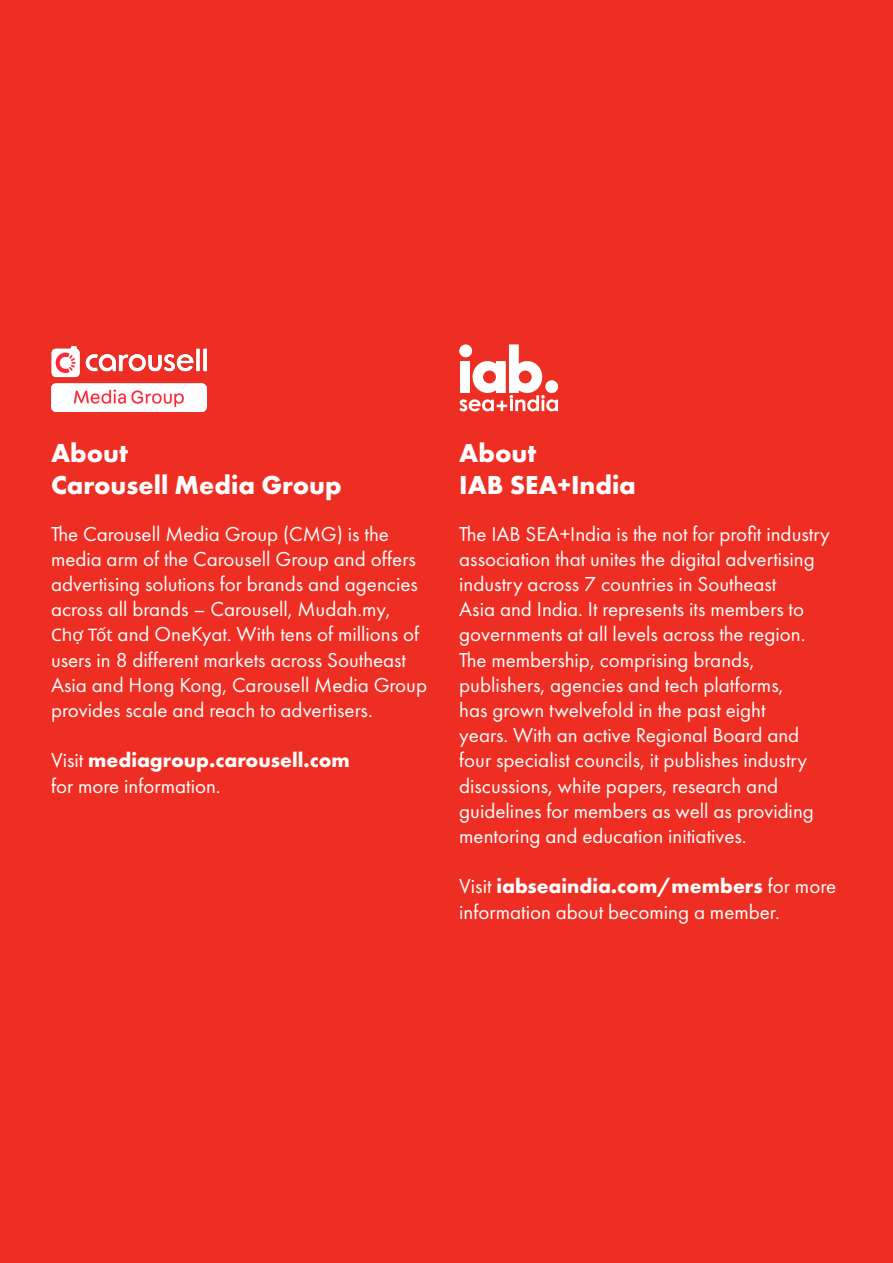
<style>
.page{position:relative;width:893px;height:1263px;background:#ee2e22}
.page>*{position:absolute;margin:0;border:0;box-sizing:border-box;transform-origin:0 0}
.t1{font:700 27px "Futura PT";color:#fff}
.t2{font:21px/25.2px "Futura PT";color:#fff}
.t3{font:700 21px "Futura PT";color:#fff}
.s1{font-family:"Noto Sans";font-size:17.25px}
.s2{font-weight:400}
.s3{font-weight:700}
</style>
<div class="page">
<svg style="left:459px;top:344px;width:99px;height:68px"></svg>
<img style="left:51px;top:347px;width:156px;height:64px">
<p class="t1" style="left:51px;top:436px;width:79px">About</p>
<p class="t1" style="left:51px;top:468px;width:292px">Carousell Media Group</p>
<p class="t2" style="left:51px;top:521px;width:368px">The Carousell Media Group (CMG) is the media arm of the Carousell Group and offers advertising solutions for brands and agencies across all brands – Carousell, Mudah.my,</p>
<p class="t2" style="left:51px;top:622px;width:378px"><span class="s1">Chợ Tốt</span> and OneKyat. With tens of millions of users in 8 different markets across Southeast Asia and Hong Kong, Carousell Media Group provides scale and reach to advertisers.</p>
<p class="t3" style="left:51px;top:747px;width:300px"><span class="s2">Visit</span> mediagroup.carousell.com</p>
<p class="t2" style="left:51px;top:773px;width:171px">for more information.</p>
<p class="t1" style="left:459px;top:436px;width:79px">About</p>
<p class="t1" style="left:459px;top:468px;width:178px">IAB SEA+India</p>
<p class="t2" style="left:459px;top:521px;width:372px">The IAB SEA+India is the not for profit industry association that unites the digital advertising industry across 7 countries in Southeast<br>Asia and India. It represents its members to governments at all levels across the region.</p>
<p class="t2" style="left:459px;top:647px;width:326px">The membership, comprising brands, publishers, agencies and tech platforms,</p>
<p class="t2" style="left:459px;top:697px;width:356px">has grown twelvefold in the past eight years. With an active Regional Board and four specialist councils, it publishes industry discussions, white papers, research and guidelines for members as well as providing mentoring and education initiatives.</p>
<p class="t2" style="left:459px;top:874px;width:378px">Visit <span class="s3">iabseaindia.com/members</span> for more information about becoming a member.</p>
</div>
